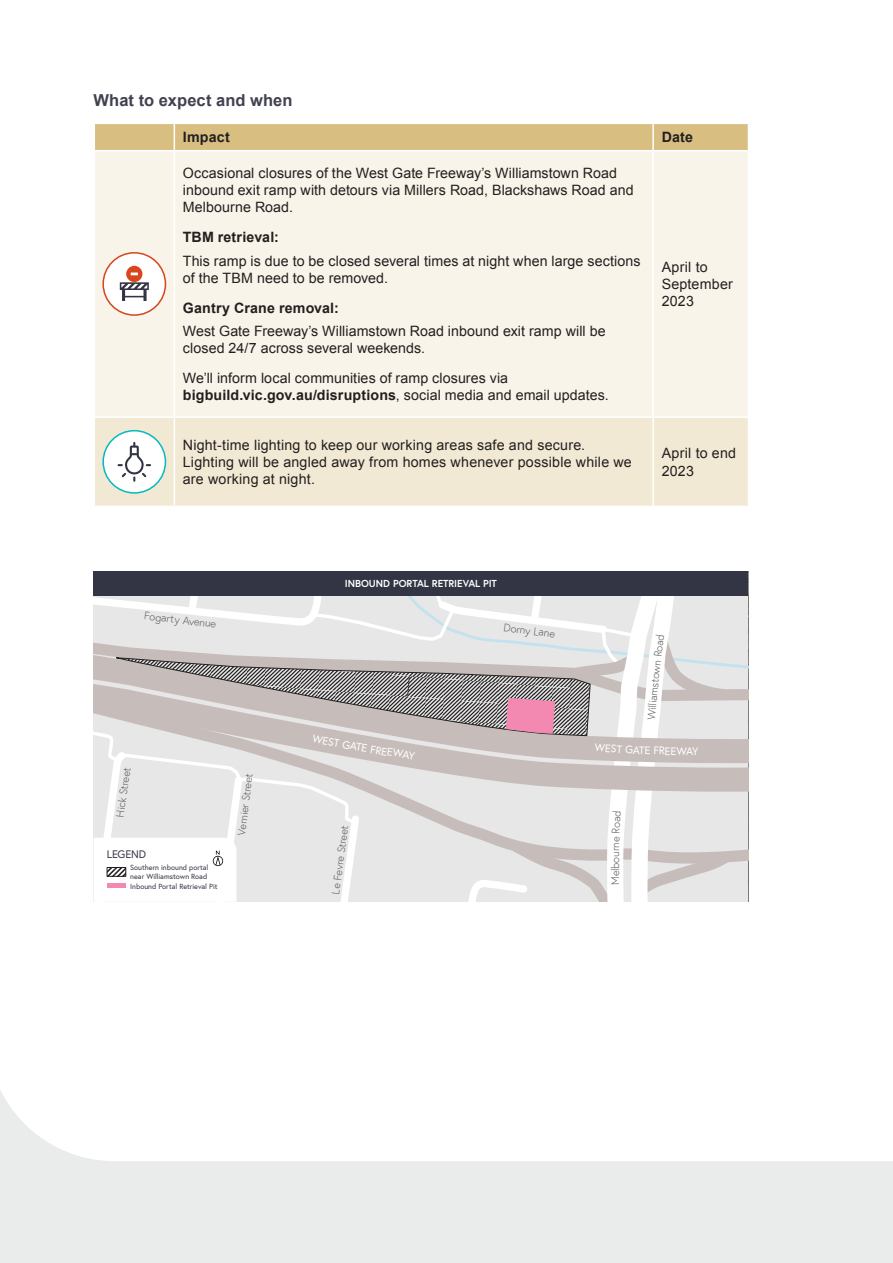
<style>
.page{position:relative;width:893px;height:1263px;background:#fff}
.page>*{position:absolute;margin:0;border:0;box-sizing:border-box;transform-origin:0 0}
.t1{font:700 16.5px "Arial";letter-spacing:.005em;color:#41424f}
.t2{font:14.25px/17.1px "Arial";letter-spacing:.005em;color:#231f20}
.t3{font:700 14.25px "Arial";letter-spacing:.01em;color:#231f20}
.t4{font:300 10.95px "Europa";color:#59595c}
.t5{font:10.95px "Europa";color:#fff}
.t6{font:10.95px "Europa";letter-spacing:-.01em;color:#333544}
.t7{font:700 10.05px "Europa";letter-spacing:-.005em;color:#fff}
.t8{font:7.35px/9.3px "Europa";color:#333544}
.s1{font-weight:700}
</style>
<div class="page">
<svg style="left:0;top:1090px;width:893px;height:173px;fill:#eaeceb"></svg>
<div style="left:95px;top:151px;width:653px;height:265px;background:#f9f4e9"></div>
<div style="left:95px;top:418px;width:653px;height:88px;background:#f2e9d4"></div>
<svg style="left:95px;top:123px;width:653px;height:27px;background:#dac087"></svg>
<hr style="left:174px;top:151px;width:1px;height:265px;background:#fff">
<hr style="left:652px;top:151px;width:2px;height:265px;background:#fff">
<hr style="left:174px;top:418px;width:1px;height:88px;background:#fff">
<hr style="left:652px;top:418px;width:2px;height:88px;background:#fff">
<div style="left:103px;top:253px;width:62px;height:62px;background:#fff;border-radius:50%"></div>
<div style="left:102px;top:252px;width:64px;height:64px;border:2px solid #d9461d;border-radius:50%"></div>
<svg style="left:120px;top:266px;width:29px;height:35px"></svg>
<div style="left:103px;top:431px;width:62px;height:62px;background:#fff;border-radius:50%"></div>
<div style="left:102px;top:430px;width:64px;height:64px;border:2px solid #08babf;border-radius:50%"></div>
<svg style="left:117px;top:443px;width:34px;height:38px"></svg>
<svg style="left:94px;top:571px;width:654px;height:331px;background:#cecbcc"></svg>
<p class="t1" style="left:94px;top:89px;width:201px">What to expect and when</p>
<p class="t3" style="left:183px;top:128px;width:48px">Impact</p>
<p class="t3" style="left:662px;top:128px;width:33px">Date</p>
<p class="t2" style="left:183px;top:165px;width:452px">Occasional closures of the West Gate Freeway’s Williamstown Road inbound exit ramp with detours via Millers Road, Blackshaws Road and<br>Melbourne Road.</p>
<p class="t3" style="left:183px;top:228px;width:98px">TBM retrieval:</p>
<p class="t2" style="left:183px;top:252px;width:459px">This ramp is due to be closed several times at night when large sections of the TBM need to be removed.</p>
<p class="t3" style="left:183px;top:298px;width:157px">Gantry Crane removal:</p>
<p class="t2" style="left:183px;top:323px;width:424px">West Gate Freeway’s Williamstown Road inbound exit ramp will be closed 24/7 across several weekends.</p>
<p class="t2" style="left:183px;top:370px;width:427px">We’ll inform local communities of ramp closures via <span class="s1">bigbuild.vic.gov.au/disruptions</span>, social media and email updates.</p>
<p class="t2" style="left:662px;top:259px;width:73px">April to<br>September<br>2023</p>
<p class="t2" style="left:183px;top:436px;width:450px">Night-time lighting to keep our working areas safe and secure.<br>Lighting will be angled away from homes whenever possible while we are working at night.</p>
<p class="t2" style="left:662px;top:445px;width:76px">April to end<br>2023</p>
<p class="t4" style="left:145px;top:608px;width:74px;rotate:7deg">Fogarty Avenue</p>
<p class="t4" style="left:113px;top:816px;width:52px;rotate:-82deg">Hick Street</p>
<p class="t6" style="left:107px;top:847px;width:41px">LEGEND</p>
<p class="t8" style="left:130px;top:863px;width:89px">Southern inbound portal near Williamstown Road<br>Inbound Portal Retrieval Pit</p>
<p class="t4" style="left:235px;top:834px;width:64px;rotate:-83deg">Vernier Street</p>
<p class="t7" style="left:345px;top:576px;width:153px">INBOUND PORTAL RETRIEVAL PIT</p>
<p class="t5" style="left:363px;top:741px;width:33px;rotate:9deg">E FREE</p>
<p class="t4" style="left:329px;top:893px;width:71px;rotate:-83deg">Le Fevre Street</p>
<p class="t4" style="left:504px;top:620px;width:54px;rotate:7deg">Dorny Lane</p>
<p class="t4" style="left:650px;top:664px;width:27px;rotate:-83deg">n Roa</p>
<p class="t4" style="left:646px;top:700px;width:37px;rotate:-84deg">amstow</p>
<p class="t4" style="left:644px;top:719px;width:21px;rotate:-85deg">Willi</p>
<p class="t5" style="left:633px;top:743px;width:28px;rotate:2deg">ATE F</p>
<p class="t5" style="left:659px;top:744px;width:29px;rotate:1deg">REEW</p>
<p class="t5" style="left:686px;top:744px;width:14px">AY</p>
<p class="t4" style="left:608px;top:871px;width:16px;rotate:-90deg">bl o</p>
</div>
